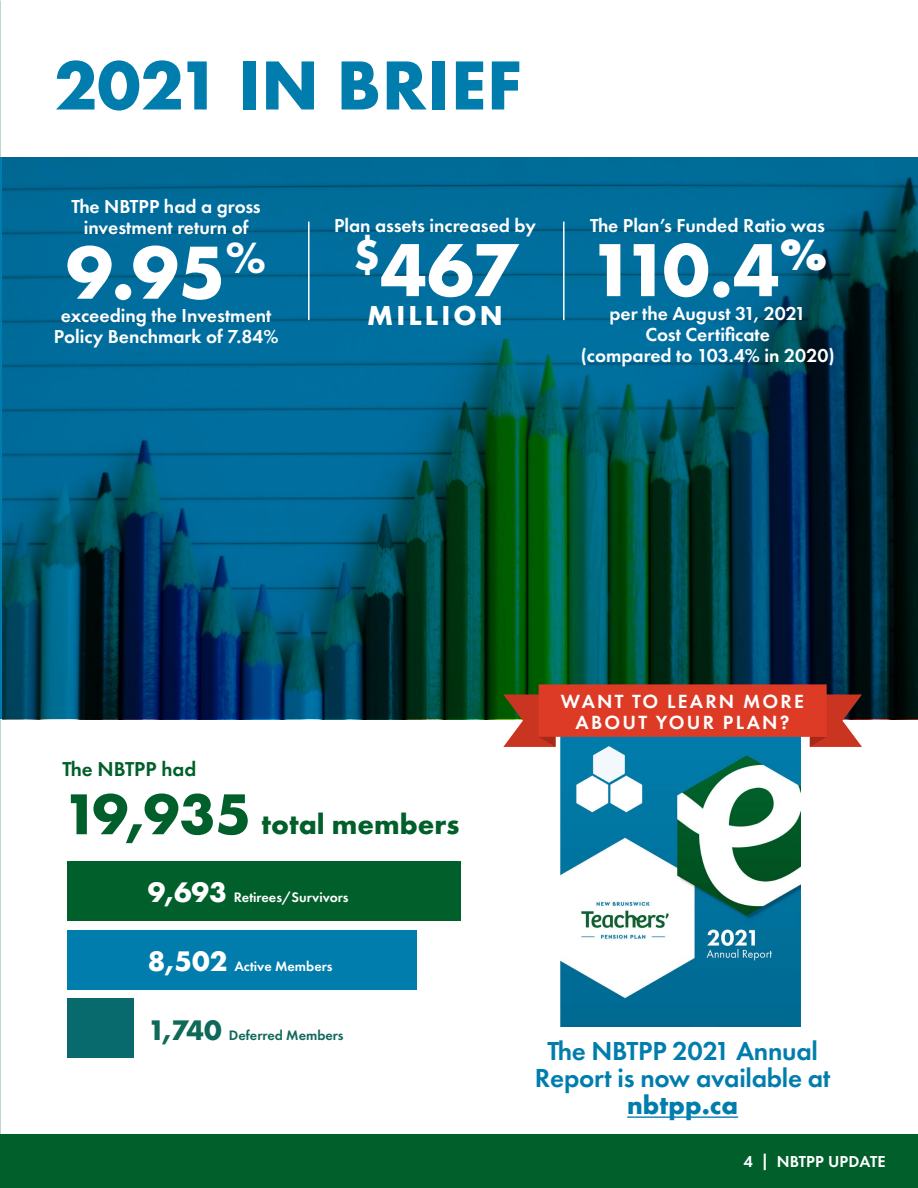
<style>
.page{position:relative;width:918px;height:1188px;background:#fff}
.page>*{position:absolute;margin:0;border:0;box-sizing:border-box;transform-origin:0 0}
.t1{font:700 78px "Futura PT";letter-spacing:-.05em;color:#fff}
.t2{font:700 72px "Futura PT";letter-spacing:.01em;color:#007dac}
.t3{font:700 29.4px "Futura PT";color:#005f2a}
.t4{font:700 28.5px "Futura PT";letter-spacing:.11em;color:#fff}
.t5{font:600 27px/27px "Futura PT";letter-spacing:-.01em;color:#007dac;text-align:center}
.t6{font:700 27px "Futura PT";color:#007dac}
.t7{font:600 20.85px "Futura PT";color:#005f2a}
.t8{font:600 19.8px/21px "Futura PT";letter-spacing:.11em;color:#fff;text-align:center}
.t9{font:600 19.5px/21px "Futura PT";color:#fff;text-align:center}
.t10{font:600 16.5px "Futura PT";letter-spacing:.01em;color:#fff}
.t11{font:600 14.25px "Futura PT";color:#fff}
.t12{font:600 14.25px "Futura PT";color:#106859}
.s1{font-size:59.85px}
.s2{font-weight:700;font-size:29.4px}
</style>
<div class="page">
<div style="left:0;top:1135px;width:918px;height:53px;background:#005f2a"></div>
<hr style="left:0;top:0;width:1px;height:1147px;background:#000;opacity:.3">
<img style="left:2px;top:157px;width:916px;height:562px">
<img style="left:560px;top:747px;width:241px;height:279px">
<svg style="left:503px;top:684px;width:359px;height:63px;background:#b64639"></svg>
<div style="left:67px;top:861px;width:393px;height:59px;background:#005f2a"></div>
<div style="left:67px;top:930px;width:349px;height:59px;background:#007dac"></div>
<div style="left:67px;top:999px;width:67px;height:59px;background:#086a6c"></div>
<hr style="left:627px;top:1116px;width:111px;height:2px;background:#007dac">
<hr style="left:308px;top:222px;width:2px;height:98px;background:#fff">
<hr style="left:563px;top:222px;width:2px;height:98px;background:#fff">
<h2 class="t2" style="left:54px;top:39px;width:469px">2021 IN BRIEF</h2>
<p class="t9" style="left:72px;top:196px;width:191px">The NBTPP had a gross investment return of</p>
<h1 class="t1" style="left:66px;top:222px;width:202px">9.95<sup>%</sup></h1>
<p class="t9" style="left:54px;top:305px;width:226px">exceeding the Investment<br>Policy Benchmark of 7.84%</p>
<p class="t9" style="left:334px;top:214px;width:203px">Plan assets increased by</p>
<h1 class="t1" style="left:353px;top:220px;width:165px"><sup>$</sup>467</h1>
<h3 class="t4" style="left:367px;top:297px;width:137px">MILLION</h3>
<p class="t9" style="left:590px;top:214px;width:236px">The Plan’s Funded Ratio was</p>
<h1 class="t1" style="left:589px;top:220px;width:240px">110.4<sup>%</sup></h1>
<p class="t9" style="left:581px;top:302px;width:256px">per the August 31, 2021<br>Cost Certificate<br>(compared to 103.4% in 2020)</p>
<p class="t7" style="left:63px;top:756px;width:135px">The NBTPP had</p>
<h3 class="t3" style="left:63px;top:805px;width:399px"><span class="s1">19,935</span> total members</h3>
<p class="t11" style="left:148px;top:888px;width:202px"><span class="s2">9,693</span> Retirees/Survivors</p>
<p class="t11" style="left:148px;top:957px;width:186px"><span class="s2">8,502</span> Active Members</p>
<p class="t8" style="left:561px;top:690px;width:244px">WANT TO LEARN MORE<br>ABOUT YOUR PLAN?</p>
<p class="t12" style="left:148px;top:1026px;width:197px"><span class="s2">1,740</span> Deferred Members</p>
<h3 class="t5" style="left:535px;top:1038px;width:297px">The NBTPP 2021 Annual<br>Report is now available at</h3>
<h3 class="t6" style="left:627px;top:1088px;width:112px">nbtpp.ca</h3>
<p class="t10" style="left:744px;top:1151px;width:144px">4 | NBTPP UPDATE</p>
</div>
